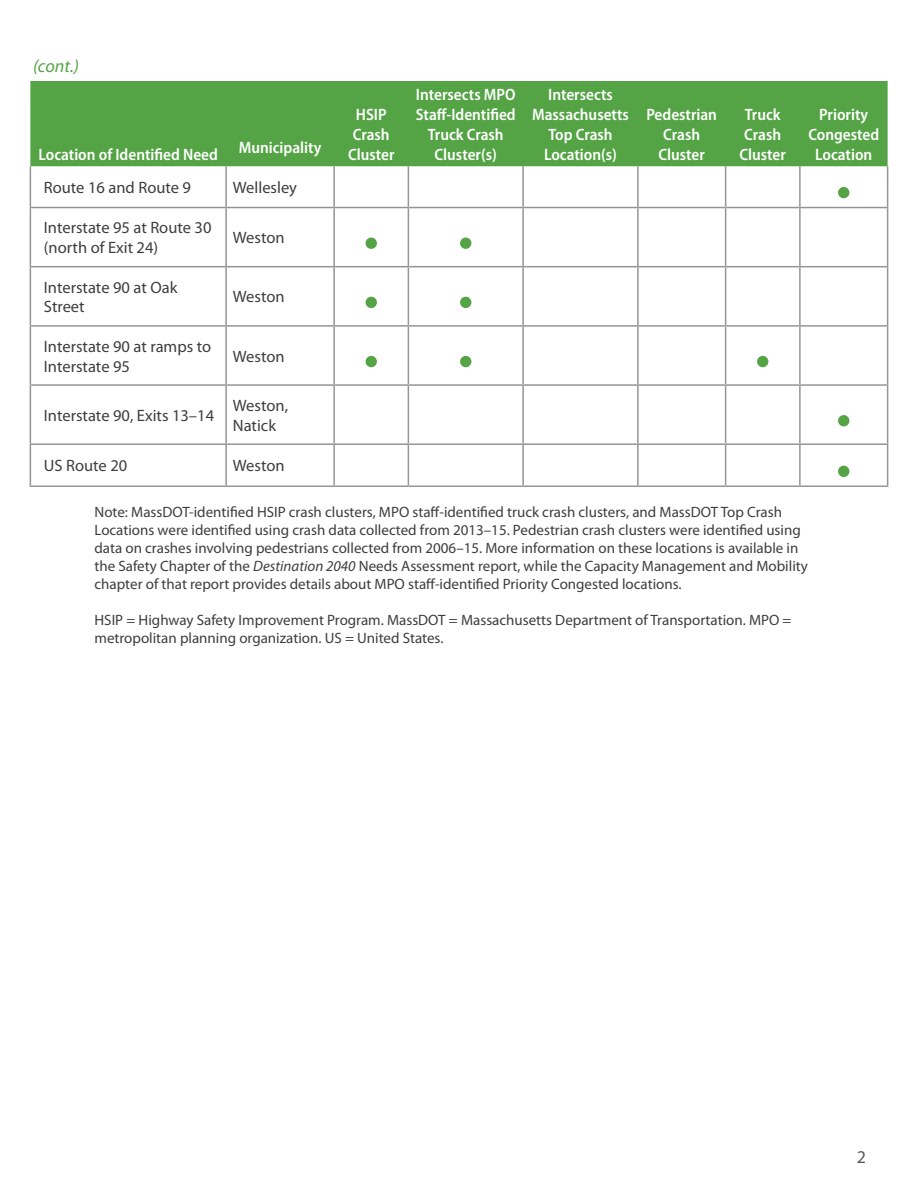
<style>
.page{position:relative;width:918px;height:1188px;background:#fff}
.page>*{position:absolute;margin:0;border:0;box-sizing:border-box;transform-origin:0 0}
.t1{font:54px "Myriad Pro";color:#54a445}
.Text{font:italic 18px "Myriad Pro";color:#54a445}
.t2{font:18px "Myriad Pro";color:#57585a}
.Table_Header{font:600 semi-condensed 16.5px/19.8px "Myriad Pro";color:#fff;text-align:center}
.Text-2{font:16.5px/19.8px "Myriad Pro";color:#3e3e3f}
.note{font:15px/18px "Myriad Pro";color:#3e3e3f}
.s1{font-style:italic}
</style>
<div class="page">
<div style="left:30px;top:81px;width:858px;height:85px;background:#54a445"></div>
<hr style="left:225px;top:166px;width:2px;height:41px;background:#939598">
<hr style="left:333px;top:166px;width:2px;height:41px;background:#939598">
<hr style="left:408px;top:166px;width:1px;height:41px;background:#939598">
<hr style="left:522px;top:166px;width:2px;height:41px;background:#939598">
<hr style="left:637px;top:166px;width:2px;height:41px;background:#939598">
<hr style="left:725px;top:166px;width:1px;height:41px;background:#939598">
<hr style="left:799px;top:166px;width:2px;height:41px;background:#939598">
<hr style="left:30px;top:207px;width:196px;height:1px;background:#939598">
<hr style="left:226px;top:207px;width:108px;height:1px;background:#939598">
<hr style="left:225px;top:208px;width:2px;height:58px;background:#939598">
<hr style="left:334px;top:207px;width:74px;height:1px;background:#939598">
<hr style="left:333px;top:208px;width:2px;height:58px;background:#939598">
<hr style="left:408px;top:207px;width:115px;height:1px;background:#939598">
<hr style="left:408px;top:208px;width:1px;height:58px;background:#939598">
<hr style="left:523px;top:207px;width:115px;height:1px;background:#939598">
<hr style="left:522px;top:208px;width:2px;height:58px;background:#939598">
<hr style="left:638px;top:207px;width:88px;height:1px;background:#939598">
<hr style="left:637px;top:208px;width:2px;height:58px;background:#939598">
<hr style="left:726px;top:207px;width:74px;height:1px;background:#939598">
<hr style="left:725px;top:208px;width:1px;height:58px;background:#939598">
<hr style="left:800px;top:207px;width:88px;height:1px;background:#939598">
<hr style="left:799px;top:208px;width:2px;height:58px;background:#939598">
<hr style="left:30px;top:266px;width:196px;height:1px;background:#939598">
<hr style="left:226px;top:266px;width:108px;height:1px;background:#939598">
<hr style="left:225px;top:267px;width:2px;height:58px;background:#939598">
<hr style="left:334px;top:266px;width:74px;height:1px;background:#939598">
<hr style="left:333px;top:267px;width:2px;height:58px;background:#939598">
<hr style="left:408px;top:266px;width:115px;height:1px;background:#939598">
<hr style="left:408px;top:267px;width:1px;height:58px;background:#939598">
<hr style="left:523px;top:266px;width:115px;height:1px;background:#939598">
<hr style="left:522px;top:267px;width:2px;height:58px;background:#939598">
<hr style="left:638px;top:266px;width:88px;height:1px;background:#939598">
<hr style="left:637px;top:267px;width:2px;height:58px;background:#939598">
<hr style="left:726px;top:266px;width:74px;height:1px;background:#939598">
<hr style="left:725px;top:267px;width:1px;height:58px;background:#939598">
<hr style="left:800px;top:266px;width:88px;height:1px;background:#939598">
<hr style="left:799px;top:267px;width:2px;height:58px;background:#939598">
<hr style="left:30px;top:325px;width:196px;height:2px;background:#939598">
<hr style="left:226px;top:325px;width:108px;height:2px;background:#939598">
<hr style="left:225px;top:327px;width:2px;height:57px;background:#939598">
<hr style="left:334px;top:325px;width:74px;height:2px;background:#939598">
<hr style="left:333px;top:327px;width:2px;height:57px;background:#939598">
<hr style="left:408px;top:325px;width:115px;height:2px;background:#939598">
<hr style="left:408px;top:327px;width:1px;height:57px;background:#939598">
<hr style="left:523px;top:325px;width:115px;height:2px;background:#939598">
<hr style="left:522px;top:327px;width:2px;height:57px;background:#939598">
<hr style="left:638px;top:325px;width:88px;height:2px;background:#939598">
<hr style="left:637px;top:327px;width:2px;height:57px;background:#939598">
<hr style="left:726px;top:325px;width:74px;height:2px;background:#939598">
<hr style="left:725px;top:327px;width:1px;height:57px;background:#939598">
<hr style="left:800px;top:325px;width:88px;height:2px;background:#939598">
<hr style="left:799px;top:327px;width:2px;height:57px;background:#939598">
<hr style="left:30px;top:384px;width:196px;height:2px;background:#939598">
<hr style="left:226px;top:384px;width:108px;height:2px;background:#939598">
<hr style="left:225px;top:386px;width:2px;height:57px;background:#939598">
<hr style="left:334px;top:384px;width:74px;height:2px;background:#939598">
<hr style="left:333px;top:386px;width:2px;height:57px;background:#939598">
<hr style="left:408px;top:384px;width:115px;height:2px;background:#939598">
<hr style="left:408px;top:386px;width:1px;height:57px;background:#939598">
<hr style="left:523px;top:384px;width:115px;height:2px;background:#939598">
<hr style="left:522px;top:386px;width:2px;height:57px;background:#939598">
<hr style="left:638px;top:384px;width:88px;height:2px;background:#939598">
<hr style="left:637px;top:386px;width:2px;height:57px;background:#939598">
<hr style="left:726px;top:384px;width:74px;height:2px;background:#939598">
<hr style="left:725px;top:386px;width:1px;height:57px;background:#939598">
<hr style="left:800px;top:384px;width:88px;height:2px;background:#939598">
<hr style="left:799px;top:386px;width:2px;height:57px;background:#939598">
<hr style="left:30px;top:443px;width:196px;height:2px;background:#939598">
<hr style="left:226px;top:443px;width:108px;height:2px;background:#939598">
<hr style="left:225px;top:445px;width:2px;height:40px;background:#939598">
<hr style="left:334px;top:443px;width:74px;height:2px;background:#939598">
<hr style="left:333px;top:445px;width:2px;height:40px;background:#939598">
<hr style="left:408px;top:443px;width:115px;height:2px;background:#939598">
<hr style="left:408px;top:445px;width:1px;height:40px;background:#939598">
<hr style="left:523px;top:443px;width:115px;height:2px;background:#939598">
<hr style="left:522px;top:445px;width:2px;height:40px;background:#939598">
<hr style="left:638px;top:443px;width:88px;height:2px;background:#939598">
<hr style="left:637px;top:445px;width:2px;height:40px;background:#939598">
<hr style="left:726px;top:443px;width:74px;height:2px;background:#939598">
<hr style="left:725px;top:445px;width:1px;height:40px;background:#939598">
<hr style="left:800px;top:443px;width:88px;height:2px;background:#939598">
<hr style="left:799px;top:445px;width:2px;height:40px;background:#939598">
<hr style="left:30px;top:485px;width:196px;height:2px;background:#939598">
<hr style="left:226px;top:485px;width:108px;height:2px;background:#939598">
<hr style="left:334px;top:485px;width:74px;height:2px;background:#939598">
<hr style="left:408px;top:485px;width:115px;height:2px;background:#939598">
<hr style="left:523px;top:485px;width:115px;height:2px;background:#939598">
<hr style="left:638px;top:485px;width:88px;height:2px;background:#939598">
<hr style="left:726px;top:485px;width:74px;height:2px;background:#939598">
<hr style="left:800px;top:485px;width:88px;height:2px;background:#939598">
<hr style="left:30px;top:166px;width:1px;height:41px;background:#939598">
<hr style="left:887px;top:166px;width:1px;height:41px;background:#939598">
<hr style="left:30px;top:208px;width:1px;height:58px;background:#939598">
<hr style="left:887px;top:208px;width:1px;height:58px;background:#939598">
<hr style="left:30px;top:267px;width:1px;height:58px;background:#939598">
<hr style="left:887px;top:267px;width:1px;height:58px;background:#939598">
<hr style="left:30px;top:327px;width:1px;height:57px;background:#939598">
<hr style="left:887px;top:327px;width:1px;height:57px;background:#939598">
<hr style="left:30px;top:386px;width:1px;height:57px;background:#939598">
<hr style="left:887px;top:386px;width:1px;height:57px;background:#939598">
<hr style="left:30px;top:445px;width:1px;height:40px;background:#939598">
<hr style="left:887px;top:445px;width:1px;height:40px;background:#939598">
<p class="Text" style="left:33px;top:56px;width:47px">(cont.)</p>
<p class="Table_Header" style="left:39px;top:144px;width:181px">Location of Identified Need</p>
<p class="Table_Header" style="left:239px;top:138px;width:84px">Municipality</p>
<p class="Table_Header" style="left:348px;top:105px;width:48px">HSIP<br>Crash<br>Cluster</p>
<p class="Table_Header" style="left:416px;top:85px;width:102px">Intersects MPO<br>Staff-Identified<br>Truck Crash<br>Cluster(s)</p>
<p class="Table_Header" style="left:532px;top:85px;width:98px">Intersects<br>Massachusetts<br>Top Crash<br>Location(s)</p>
<p class="Table_Header" style="left:646px;top:105px;width:72px">Pedestrian<br>Crash<br>Cluster</p>
<p class="Table_Header" style="left:740px;top:105px;width:48px">Truck<br>Crash<br>Cluster</p>
<p class="Table_Header" style="left:808px;top:105px;width:72px">Priority<br>Congested<br>Location</p>
<p class="Text-2" style="left:44px;top:178px;width:149px">Route 16 and Route 9</p>
<p class="Text-2" style="left:233px;top:178px;width:66px">Wellesley</p>
<p class="t1" style="left:836px;top:159px;width:17px">•</p>
<p class="Text-2" style="left:44px;top:218px;width:169px">Interstate 95 at Route 30 (north of Exit 24)</p>
<p class="Text-2" style="left:233px;top:228px;width:53px">Weston</p>
<p class="t1" style="left:364px;top:210px;width:17px">•</p>
<p class="t1" style="left:458px;top:210px;width:17px">•</p>
<p class="Text-2" style="left:44px;top:277px;width:135px">Interstate 90 at Oak<br>Street</p>
<p class="Text-2" style="left:233px;top:287px;width:53px">Weston</p>
<p class="t1" style="left:364px;top:269px;width:17px">•</p>
<p class="t1" style="left:458px;top:269px;width:17px">•</p>
<p class="Text-2" style="left:44px;top:337px;width:169px">Interstate 90 at ramps to<br>Interstate 95</p>
<p class="Text-2" style="left:233px;top:347px;width:53px">Weston</p>
<p class="t1" style="left:364px;top:328px;width:17px">•</p>
<p class="t1" style="left:458px;top:328px;width:17px">•</p>
<p class="t1" style="left:755px;top:328px;width:17px">•</p>
<p class="Text-2" style="left:44px;top:406px;width:172px">Interstate 90, Exits 13–14</p>
<p class="Text-2" style="left:233px;top:396px;width:57px">Weston,<br>Natick</p>
<p class="t1" style="left:836px;top:387px;width:17px">•</p>
<p class="Text-2" style="left:44px;top:456px;width:85px">US Route 20</p>
<p class="Text-2" style="left:233px;top:456px;width:53px">Weston</p>
<p class="t1" style="left:836px;top:438px;width:17px">•</p>
<p class="note" style="left:94px;top:503px;width:715px">Note: MassDOT-identified HSIP crash clusters, MPO staff-identified truck crash clusters, and MassDOT Top Crash Locations were identified using crash data collected from 2013–15. Pedestrian crash clusters were identified using data on crashes involving pedestrians collected from 2006–15. More information on these locations is available in the Safety Chapter of the <span class="s1">Destination 2040</span> Needs Assessment report, while the Capacity Management and Mobility chapter of that report provides details about MPO staff-identified Priority Congested locations.</p>
<p class="note" style="left:94px;top:611px;width:699px">HSIP = Highway Safety Improvement Program. MassDOT = Massachusetts Department of Transportation. MPO = metropolitan planning organization. US = United States.</p>
<p class="t2" style="left:857px;top:1147px;width:11px">2</p>
</div>
